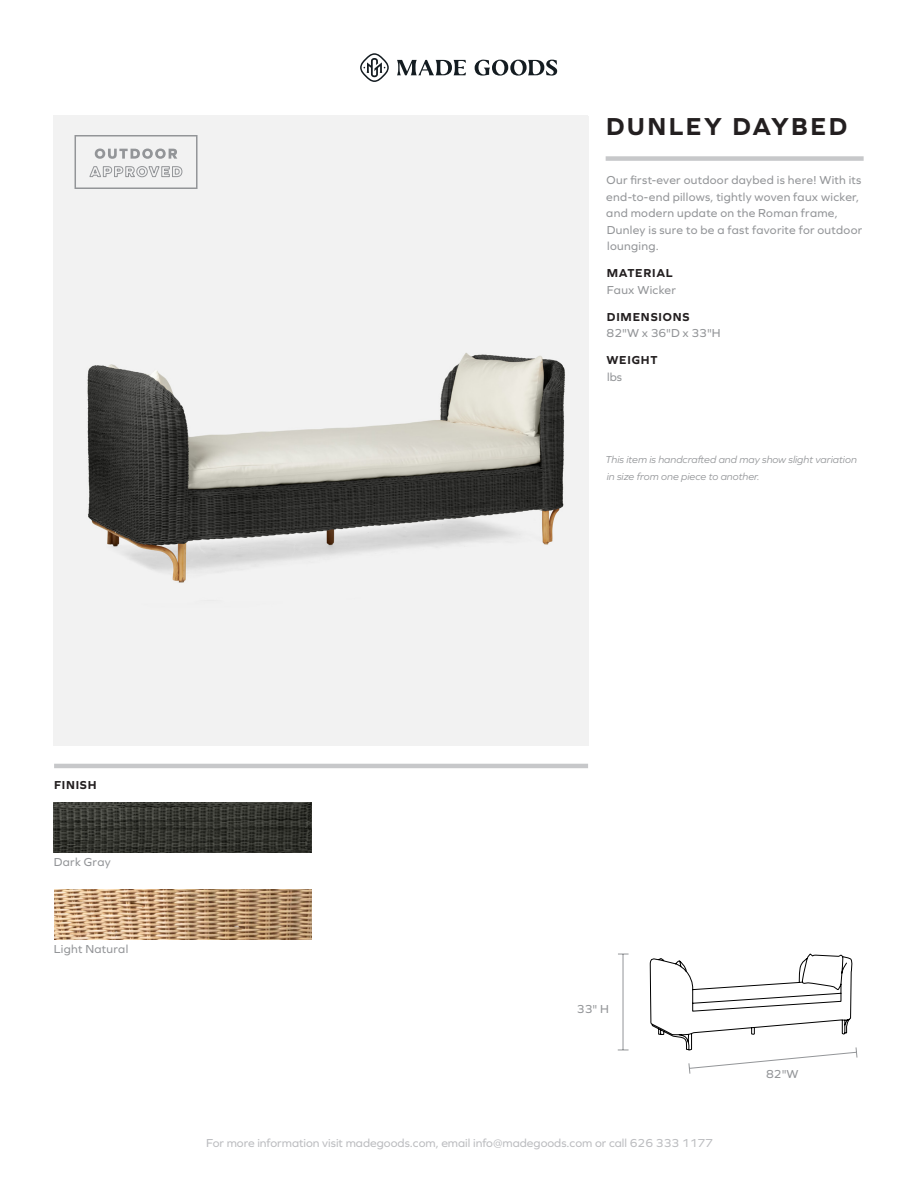
<style>
.page{position:relative;width:918px;height:1188px;background:#fff}
.page>*{position:absolute;margin:0;border:0;box-sizing:border-box;transform-origin:0 0}
.t1{font:700 25.5px "Graphie";letter-spacing:.1em;color:#231f20}
.t2{font:12px/16.5px "Graphie";letter-spacing:.025em;color:#939598}
.t3{font:12px "Graphie";color:#bcbdc0}
.t4{font:700 12px "Graphie";letter-spacing:.065em;color:#231f20}
.t5{font:italic 10.5px/16.5px "Graphie";color:#939598}
</style>
<div class="page">
<div style="left:606px;top:156px;width:258px;height:5px;background:#c7c8ca"></div>
<svg style="left:397px;top:60px;width:160px;height:16px"></svg>
<svg style="left:360px;top:53px;width:29px;height:29px"></svg>
<hr style="left:54px;top:764px;width:534px;height:4px;background:#c7c8ca">
<img style="left:54px;top:117px;width:534px;height:628px">
<img style="left:54px;top:802px;width:258px;height:51px">
<hr style="left:623px;top:954px;width:1px;height:96px;background:#939598">
<svg style="left:95px;top:149px;width:82px;height:10px"></svg>
<svg style="left:89px;top:165px;width:94px;height:13px"></svg>
<div style="left:75px;top:135px;width:123px;height:54px;border:2px solid #939598"></div>
<img style="left:55px;top:890px;width:257px;height:49px">
<svg style="left:649px;top:953px;width:209px;height:121px"></svg>
<h1 class="t1" style="left:606px;top:111px;width:242px">DUNLEY DAYBED</h1>
<p class="t2" style="left:606px;top:172px;width:258px">Our first-ever outdoor daybed is here! With its end-to-end pillows, tightly woven faux wicker, and modern update on the Roman frame, Dunley is sure to be a fast favorite for outdoor lounging.</p>
<p class="t4" style="left:607px;top:266px;width:67px">MATERIAL</p>
<p class="t2" style="left:607px;top:281px;width:71px">Faux Wicker</p>
<p class="t4" style="left:607px;top:310px;width:84px">DIMENSIONS</p>
<p class="t2" style="left:607px;top:325px;width:116px">82"W x 36"D x 33"H</p>
<p class="t4" style="left:607px;top:353px;width:52px">WEIGHT</p>
<p class="t2" style="left:607px;top:368px;width:16px">lbs</p>
<p class="t5" style="left:606px;top:451px;width:253px">This item is handcrafted and may show slight variation in size from one piece to another.</p>
<p class="t4" style="left:54px;top:778px;width:44px">FINISH</p>
<p class="t2" style="left:54px;top:854px;width:58px">Dark Gray</p>
<p class="t2" style="left:54px;top:941px;width:76px">Light Natural</p>
<p class="t2" style="left:577px;top:1000px;width:33px">33" H</p>
<p class="t3" style="left:206px;top:1136px;width:508px">For more information visit madegoods.com, email info@madegoods.com or call 626 333 1177</p>
<p class="t2" style="left:766px;top:1065px;width:34px">82"W</p>
</div>
